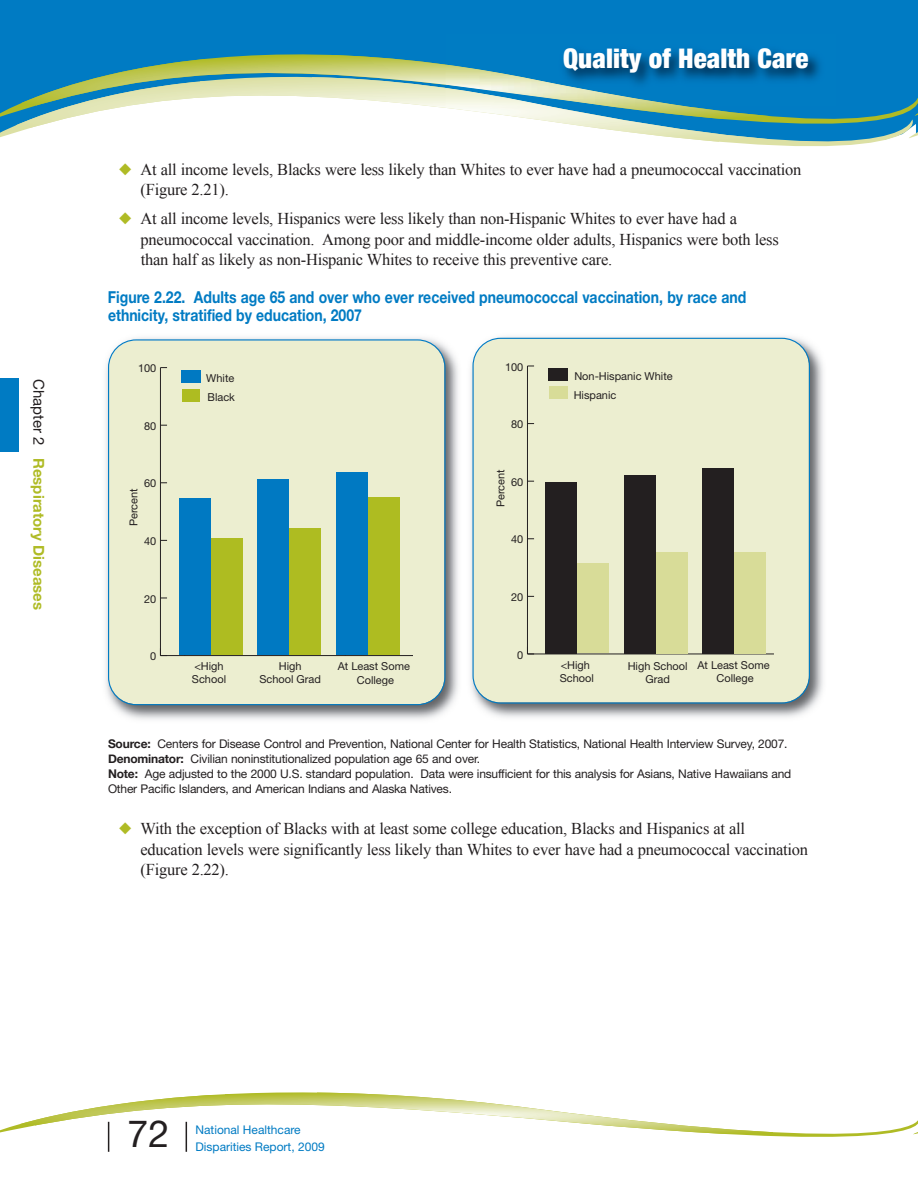
<style>
.page{position:relative;width:918px;height:1188px;background:#fff}
.page>*{position:absolute;margin:0;border:0;box-sizing:border-box;transform-origin:0 0}
.t1{font:37.5px "Helvetica Neue";color:#231f20}
.t2{font:900 condensed 27px "Helvetica Neue";letter-spacing:.005em;color:#fff}
.t3{font:16.5px/20.1px "Times New Roman";letter-spacing:-.015em;color:#231f20}
.t4{font:700 16.5px/18px "Helvetica Neue";color:#007bc3;scale:.85 1}
.t5{font:700 15px "Helvetica Neue";color:#afbb25}
.t6{font:12px/15px "Helvetica Neue";letter-spacing:-.015em;color:#231f20}
.t7{font:12px "Helvetica Neue";color:#007bc3}
.t8{font:10.95px/13.2px "Helvetica Neue";color:#231f20}
.s1{font-weight:400;color:#231f20}
.s2{color:#afbb25}
.s3{font-weight:700}
</style>
<div class="page">
<div style="left:0;top:0;width:905px;height:53px;background:#007bc3"></div>
<svg style="left:905px;top:0;width:13px;height:53px"></svg>
<svg style="left:0;top:54px;width:918px;height:92px"></svg>
<svg style="left:0;top:1092px;width:909px;height:60px"></svg>
<svg style="left:909px;top:1120px;width:9px;height:15px"></svg>
<hr style="left:186px;top:1122px;width:1px;height:30px;background:#231f20">
<hr style="left:108px;top:1122px;width:1px;height:30px;background:#231f20">
<img style="left:445px;top:33px;width:392px;height:74px">
<img style="left:445px;top:65px;width:245px;height:42px">
<div style="left:0;top:378px;width:19px;height:73px;background:#007bc3"></div>
<img style="left:105px;top:337px;width:353px;height:383px">
<svg style="left:108px;top:339px;width:338px;height:366px;background:#c0d5ba"></svg>
<img style="left:470px;top:336px;width:353px;height:382px">
<svg style="left:472px;top:338px;width:338px;height:366px;background:#cbcdb2"></svg>
<p class="t5" style="left:44px;top:379px;width:232px;rotate:90deg"><span class="s1">Chapter 2</span> Respiratory Diseases</p>
<h2 class="t2" style="left:563px;top:42px;width:247px">Quality of Health Care</h2>
<p class="t3" style="left:141px;top:159px;width:663px;text-indent:-22px"><span class="s2">◆</span> At all income levels, Blacks were less likely than Whites to ever have had a pneumococcal vaccination (Figure 2.21).</p>
<p class="t3" style="left:141px;top:209px;width:640px;text-indent:-22px"><span class="s2">◆</span> At all income levels, Hispanics were less likely than non-Hispanic Whites to ever have had a pneumococcal vaccination. Among poor and middle-income older adults, Hispanics were both less than half as likely as non-Hispanic Whites to receive this preventive care.</p>
<p class="t4" style="left:108px;top:290px;width:752px">Figure 2.22. Adults age 65 and over who ever received pneumococcal vaccination, by race and ethnicity, stratified by education, 2007</p>
<p class="t8" style="left:138px;top:363px;width:20px">100</p>
<p class="t8" style="left:206px;top:370px;width:30px;line-height:18.5px">White<br>Black</p>
<p class="t8" style="left:505px;top:361px;width:20px">100</p>
<p class="t8" style="left:574px;top:368px;width:100px;line-height:18.5px">Non-Hispanic White<br>Hispanic</p>
<p class="t8" style="left:144px;top:420px;width:14px">80</p>
<p class="t8" style="left:511px;top:419px;width:14px">80</p>
<p class="t8" style="left:144px;top:478px;width:14px">60</p>
<p class="t8" style="left:128px;top:526px;width:39px;rotate:-90deg">Percent</p>
<p class="t8" style="left:495px;top:507px;width:39px;rotate:-90deg">Percent</p>
<p class="t8" style="left:511px;top:476px;width:14px">60</p>
<p class="t8" style="left:144px;top:536px;width:14px">40</p>
<p class="t8" style="left:511px;top:534px;width:14px">40</p>
<p class="t8" style="left:144px;top:593px;width:14px">20</p>
<p class="t8" style="left:511px;top:592px;width:14px">20</p>
<p class="t8" style="left:150px;top:651px;width:8px">0</p>
<p class="t8" style="left:192px;top:661px;width:36px">&lt;High<br>School</p>
<p class="t8" style="left:259px;top:660px;width:63px;text-align:center">High<br>School Grad</p>
<p class="t8" style="left:338px;top:661px;width:74px;text-align:center">At Least Some<br>College</p>
<p class="t8" style="left:517px;top:649px;width:8px">0</p>
<p class="t8" style="left:560px;top:659px;width:36px">&lt;High<br>School</p>
<p class="t8" style="left:697px;top:659px;width:74px;text-align:center">At Least Some<br>College</p>
<p class="t8" style="left:628px;top:660px;width:61px;text-align:center">High School<br>Grad</p>
<p class="t6" style="left:108px;top:737px;width:685px"><span class="s3">Source:</span> Centers for Disease Control and Prevention, National Center for Health Statistics, National Health Interview Survey, 2007.<br><span class="s3">Denominator:</span> Civilian noninstitutionalized population age 65 and over.<br><span class="s3">Note:</span> Age adjusted to the 2000 U.S. standard population. Data were insufficient for this analysis for Asians, Native Hawaiians and Other Pacific Islanders, and American Indians and Alaska Natives.</p>
<p class="t3" style="left:140px;top:819px;width:669px;text-indent:-22px"><span class="s2">◆</span> With the exception of Blacks with at least some college education, Blacks and Hispanics at all education levels were significantly less likely than Whites to ever have had a pneumococcal vaccination (Figure 2.22).</p>
<h1 class="t1" style="left:128px;top:1120px;width:43px">72</h1>
<p class="t7" style="left:195px;top:1126px;width:107px">National Healthcare</p>
<p class="t7" style="left:195px;top:1142px;width:131px">Disparities Report, 2009</p>
</div>
